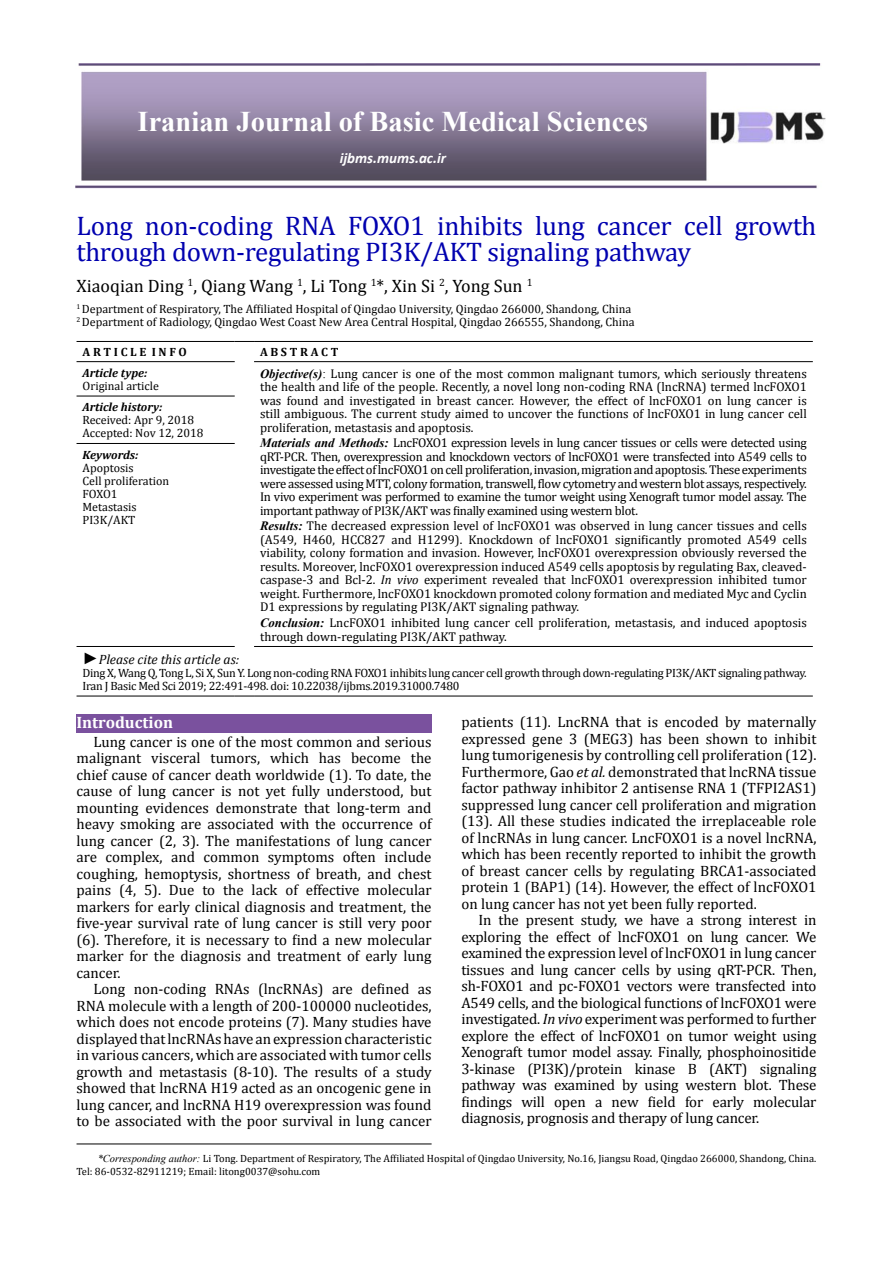
<style>
.page{position:relative;width:893px;height:1263px;background:#fff}
.page>*{position:absolute;margin:0;border:0;box-sizing:border-box;transform-origin:0 0}
.t1{font:700 28.5px "Times New Roman";color:#fff}
.t2{font:27px/26.4px "Cambria";letter-spacing:-.01em;color:#0000af}
.t3{font:18px "Cambria";color:#000}
.t4{font:700 16.5px "Cambria";color:#fff}
.t5{font:15px/16.5px "Cambria";color:#000;text-align:justify}
.t6{font:italic 700 15px "Calibri";color:#fff}
.t7{font:italic 13.5px "Cambria";color:#000}
.t8{font:12.75px/13.5px "Cambria";color:#000;text-align:justify}
.t9{font:12px/13px "Cambria";color:#000}
.t10{font:12px/13px "Cambria Math";letter-spacing:-.025em;color:#000}
.t11{font:12px/13px "Cambria Math";color:#000}
.t12{font:italic 700 12px "Cambria";color:#000}
.t13{font:700 12px "Cambria";color:#000}
.t14{font:10.5px/12.6px "Cambria";color:#000}
.s1{font-family:"Times New Roman";font-weight:700;font-style:italic}
.s2{font-family:"Times New Roman"}
.s3{font-style:italic}
.s4{font-family:"Times New Roman";font-size:16.5px}
.s5{font-family:"Times New Roman";font-style:italic}
</style>
<div class="page">
<hr style="left:77px;top:1144px;width:355px;height:1px;background:#000">
<img style="left:75px;top:64px;width:750px;height:125px">
<hr style="left:77px;top:341px;width:158px;height:1px;background:#000">
<svg style="left:235px;top:341px;width:19px;height:1px"></svg>
<hr style="left:254px;top:341px;width:559px;height:1px;background:#000">
<hr style="left:77px;top:361px;width:158px;height:1px;background:#000">
<hr style="left:77px;top:396px;width:158px;height:1px;background:#000">
<hr style="left:254px;top:361px;width:559px;height:1px;background:#000">
<hr style="left:77px;top:443px;width:158px;height:1px;background:#000">
<hr style="left:77px;top:696px;width:158px;height:1px;background:#000">
<svg style="left:235px;top:696px;width:19px;height:1px"></svg>
<hr style="left:254px;top:696px;width:559px;height:1px;background:#000">
<hr style="left:77px;top:646px;width:158px;height:1px;background:#000">
<hr style="left:254px;top:646px;width:559px;height:1px;background:#000">
<div style="left:77px;top:714px;width:355px;height:18px;background:#7a519e"></div>
<h1 class="t1" style="left:138px;top:102px;width:512px">Iranian Journal of Basic Medical Sciences</h1>
<p class="t6" style="left:340px;top:149px;width:108px">ijbms.mums.ac.ir</p>
<h2 class="t2" style="left:77px;top:212px;width:741px">Long non-coding RNA FOXO1 inhibits lung cancer cell growth through down-regulating PI3K/AKT signaling pathway</h2>
<p class="t3" style="left:77px;top:275px;width:457px">Xiaoqian Ding <sup>1</sup>, Qiang Wang <sup>1</sup>, Li Tong <sup>1</sup>*, Xin Si <sup>2</sup>, Yong Sun <sup>1</sup></p>
<p class="t9" style="left:77px;top:302px;width:560px;line-height:13.5px"><sup>1</sup> Department of Respiratory, The Affiliated Hospital of Qingdao University, Qingdao 266000, Shandong, China<br><sup>2</sup> Department of Radiology, Qingdao West Coast New Area Central Hospital, Qingdao 266555, Shandong, China</p>
<p class="t13" style="left:83px;top:343px;width:106px">A R T I C L E I N F O</p>
<p class="t13" style="left:260px;top:343px;width:80px">A B S T R A C T</p>
<p class="t12" style="left:83px;top:364px;width:66px">Article type:</p>
<p class="t11" style="left:83px;top:379px;width:78px">Original article</p>
<p class="t8" style="left:260px;top:366px;width:548px"><span class="s1">Objective(s)</span><span class="s2">:</span> Lung cancer is one of the most common malignant tumors, which seriously threatens the health and life of the people. Recently, a novel long non-coding RNA (lncRNA) termed lncFOXO1 was found and investigated in breast cancer. However, the effect of lncFOXO1 on lung cancer is still ambiguous. The current study aimed to uncover the functions of lncFOXO1 in lung cancer cell proliferation, metastasis and apoptosis.</p>
<p class="t8" style="left:260px;top:436px;width:548px"><span class="s1">Materials and Methods:</span> LncFOXO1 expression levels in lung cancer tissues or cells were detected using qRT-PCR. Then, overexpression and knockdown vectors of lncFOXO1 were transfected into A549 cells to investigate the effect of lncFOXO1 on cell proliferation, invasion, migration and apoptosis. These experiments were assessed using MTT, colony formation, transwell, flow cytometry and western blot assays, respectively.<br>In vivo experiment was performed to examine the tumor weight using Xenograft tumor model assay. The important pathway of PI3K/AKT was finally examined using western blot.</p>
<p class="t8" style="left:260px;top:519px;width:548px"><span class="s1">Results:</span> The decreased expression level of lncFOXO1 was observed in lung cancer tissues and cells (A549, H460, HCC827 and H1299). Knockdown of lncFOXO1 significantly promoted A549 cells viability, colony formation and invasion. However, lncFOXO1 overexpression obviously reversed the results. Moreover, lncFOXO1 overexpression induced A549 cells apoptosis by regulating Bax, cleaved&shy;caspase-3 and Bcl-2. <span class="s3">In vivo</span> experiment revealed that lncFOXO1 overexpression inhibited tumor weight. Furthermore, lncFOXO1 knockdown promoted colony formation and mediated Myc and Cyclin D1 expressions by regulating PI3K/AKT signaling pathway.</p>
<p class="t8" style="left:260px;top:616px;width:548px"><span class="s1">Conclusion:</span> LncFOXO1 inhibited lung cancer cell proliferation, metastasis, and induced apoptosis through down-regulating PI3K/AKT pathway.</p>
<p class="t12" style="left:83px;top:399px;width:81px">Article history:</p>
<p class="t11" style="left:83px;top:414px;width:122px">Received: Apr 9, 2018<br>Accepted: Nov 12, 2018</p>
<p class="t12" style="left:83px;top:446px;width:57px">Keywords:</p>
<p class="t9" style="left:83px;top:461px;width:88px">Apoptosis<br>Cell proliferation<br>FOXO1<br>Metastasis<br>PI3K/AKT</p>
<p class="t7" style="left:83px;top:650px;width:158px"><span class="s4">►</span>Please cite this article as:</p>
<p class="t10" style="left:83px;top:666px;width:726px">Ding X, Wang Q, Tong L, Si X, Sun Y. Long non-coding RNA FOXO1 inhibits lung cancer cell growth through down-regulating PI3K/AKT signaling pathway.<br>Iran J Basic Med Sci 2019; 22:491-498. doi: 10.22038/ijbms.2019.31000.7480</p>
<p class="t4" style="left:77px;top:711px;width:98px">Introduction</p>
<p class="t5" style="left:77px;top:733px;width:357px;text-indent:17px">Lung cancer is one of the most common and serious malignant visceral tumors, which has become the chief cause of cancer death worldwide (1). To date, the cause of lung cancer is not yet fully understood, but mounting evidences demonstrate that long-term and heavy smoking are associated with the occurrence of lung cancer (2, 3). The manifestations of lung cancer are complex, and common symptoms often include coughing, hemoptysis, shortness of breath, and chest pains (4, 5). Due to the lack of effective molecular markers for early clinical diagnosis and treatment, the five-year survival rate of lung cancer is still very poor (6). Therefore, it is necessary to find a new molecular marker for the diagnosis and treatment of early lung cancer.</p>
<p class="t5" style="left:77px;top:981px;width:357px;text-indent:17px">Long non-coding RNAs (lncRNAs) are defined as RNA molecule with a length of 200-100000 nucleotides, which does not encode proteins (7). Many studies have displayed that lncRNAs have an expression characteristic in various cancers, which are associated with tumor cells growth and metastasis (8-10). The results of a study showed that lncRNA H19 acted as an oncogenic gene in lung cancer, and lncRNA H19 overexpression was found to be associated with the poor survival in lung cancer</p>
<p class="t5" style="left:461px;top:714px;width:357px">patients (11). LncRNA that is encoded by maternally expressed gene 3 (MEG3) has been shown to inhibit lung tumorigenesis by controlling cell proliferation (12).<br>Furthermore, Gao <span class="s3">et al.</span> demonstrated that lncRNA tissue factor pathway inhibitor 2 antisense RNA 1 (TFPI2AS1) suppressed lung cancer cell proliferation and migration (13). All these studies indicated the irreplaceable role of lncRNAs in lung cancer. LncFOXO1 is a novel lncRNA, which has been recently reported to inhibit the growth of breast cancer cells by regulating BRCA1-associated protein 1 (BAP1) (14). However, the effect of lncFOXO1 on lung cancer has not yet been fully reported.</p>
<p class="t5" style="left:461px;top:912px;width:357px;text-indent:17px">In the present study, we have a strong interest in exploring the effect of lncFOXO1 on lung cancer. We examined the expression level of lncFOXO1 in lung cancer tissues and lung cancer cells by using qRT-PCR. Then, sh-FOXO1 and pc-FOXO1 vectors were transfected into A549 cells, and the biological functions of lncFOXO1 were investigated. <span class="s3">In vivo</span> experiment was performed to further explore the effect of lncFOXO1 on tumor weight using Xenograft tumor model assay. Finally, phosphoinositide 3-kinase (PI3K)/protein kinase B (AKT) signaling pathway was examined by using western blot. These findings will open a new field for early molecular diagnosis, prognosis and therapy of lung cancer.</p>
<p class="t14" style="left:77px;top:1152px;width:741px;text-indent:21px"><span class="s5">*Corresponding author:</span> Li Tong. Department of Respiratory, The Affiliated Hospital of Qingdao University, No.16, Jiangsu Road, Qingdao 266000, Shandong, China.<br>Tel: 86-0532-82911219; Email: litong0037@sohu.com</p>
</div>
